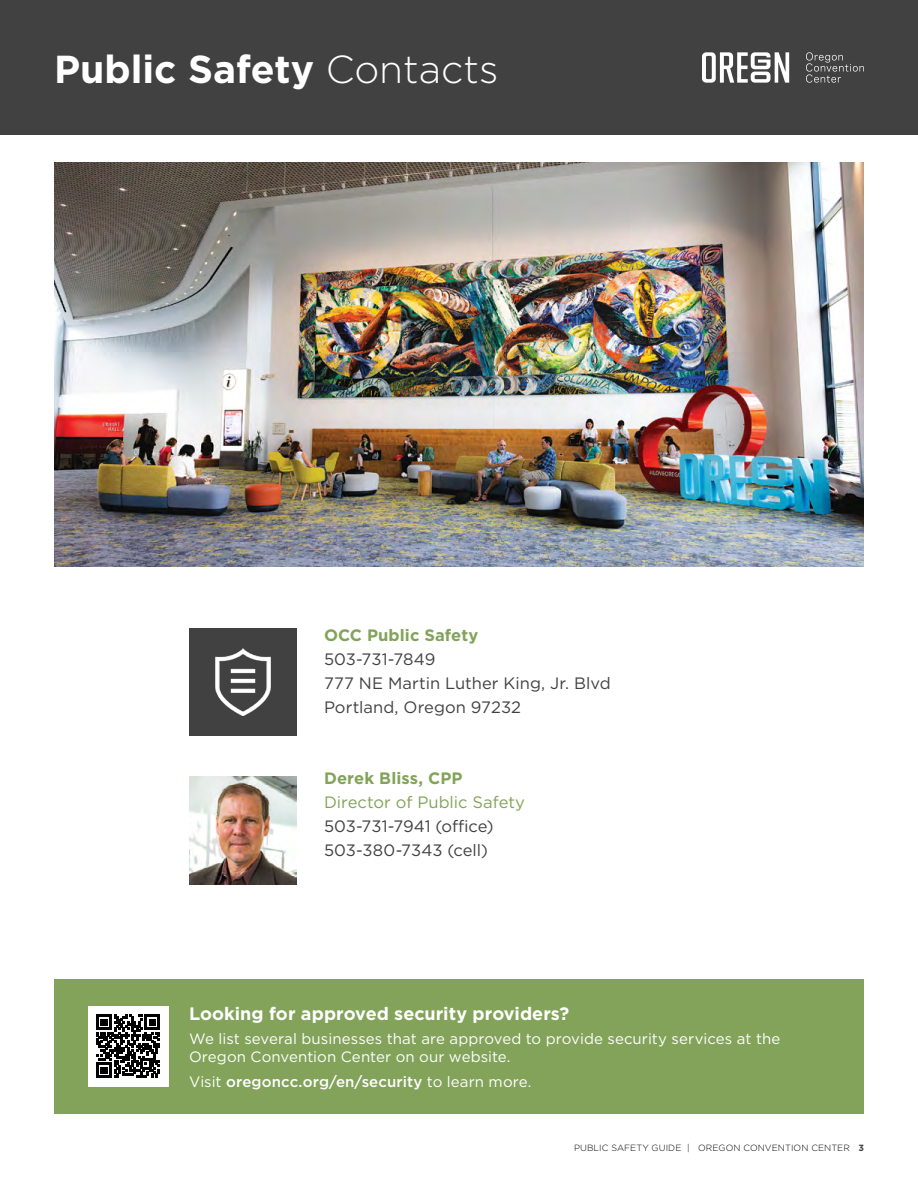
<style>
.page{position:relative;width:918px;height:1188px;background:#fff}
.page>*{position:absolute;margin:0;border:0;box-sizing:border-box;transform-origin:0 0}
.Chapter_Style{font:700 39px "Gotham";color:#fff}
.t1{font:700 18px "Gotham";color:#fff}
.TOC_title{font:16.5px/24px "Gotham";color:#414142}
.t2{font:15px/18px "Gotham";color:#fff}
.t3{font:500 15px "Gotham";letter-spacing:.01em;color:#fff}
.t4{font:300 9px "Gotham";letter-spacing:.01em;color:#000}
.s1{font-weight:300}
.s2{font-weight:700;color:#82a359}
.s3{color:#82a359}
.s4{font-weight:400}
.s5{font-weight:700;color:#414142}
</style>
<div class="page">
<div style="left:0;top:0;width:918px;height:135px;background:#414142"></div>
<svg style="left:806px;top:52px;width:58px;height:31px"></svg>
<svg style="left:702px;top:52px;width:87px;height:31px"></svg>
<img style="left:189px;top:776px;width:108px;height:108px">
<div style="left:189px;top:628px;width:108px;height:108px;background:#414142"></div>
<img style="left:215px;top:648px;width:56px;height:68px">
<div style="left:54px;top:979px;width:810px;height:135px;background:#82a359"></div>
<svg style="left:88px;top:1006px;width:81px;height:81px;background:#939393"></svg>
<img style="left:54px;top:162px;width:810px;height:405px">
<p class="Chapter_Style" style="left:54px;top:43px;width:446px">Public Safety <span class="s1">Contacts</span></p>
<p class="TOC_title" style="left:324px;top:623px;width:288px"><span class="s2">OCC Public Safety<br></span>503-731-7849<br>777 NE Martin Luther King, Jr. Blvd<br>Portland, Oregon 97232</p>
<p class="TOC_title" style="left:324px;top:766px;width:203px"><span class="s2">Derek Bliss, CPP<br></span><span class="s3">Director of Public Safety<br></span>503-731-7941 (office)<br>503-380-7343 (cell)</p>
<p class="t1" style="left:189px;top:1001px;width:382px">Looking for approved security providers?</p>
<p class="t2" style="left:189px;top:1030px;width:593px">We list several businesses that are approved to provide security services at the<br>Oregon Convention Center on our website.</p>
<p class="t3" style="left:189px;top:1072px;width:344px"><span class="s4">Visit</span> oregoncc.org/en/security <span class="s4">to learn more.</span></p>
<p class="t4" style="left:574px;top:1142px;width:291px">PUBLIC SAFETY GUIDE | OREGON CONVENTION CENTER <span class="s5">3</span></p>
</div>
